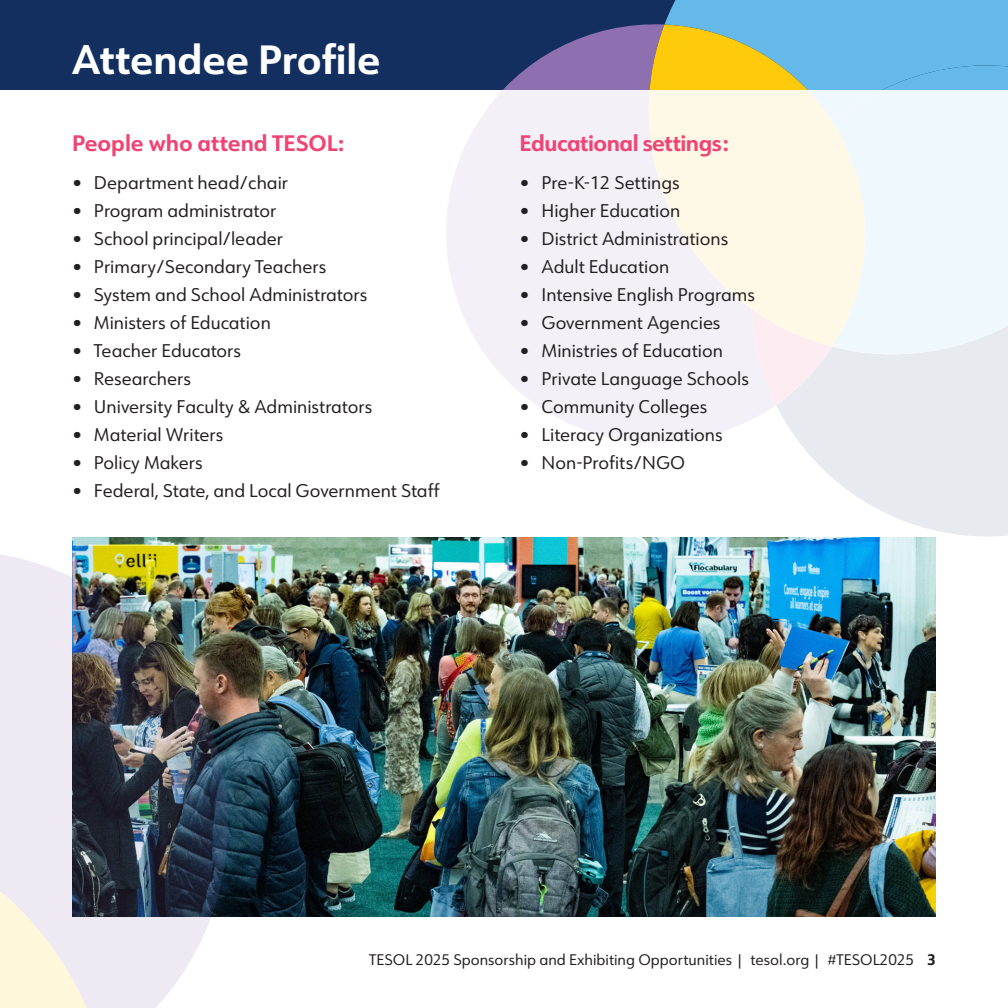
<style>
.page{position:relative;width:1008px;height:1008px;background:#fff}
.page>*{position:absolute;margin:0;border:0;box-sizing:border-box;transform-origin:0 0}
.t1{font:700 40px "URW Form";color:#fff}
.t2{font:700 22px "URW Form";letter-spacing:-.01em;color:#f04574}
.t3{font:18px "URW Form";color:#231f20}
.t4{font:15px "URW Form";color:#231f20}
.s1{font-weight:700}
</style>
<div class="page">
<svg style="left:446px;top:90px;width:329px;height:353px;fill:#f3f0f7"></svg>
<svg style="left:626px;top:90px;width:206px;height:219px;fill:#fef9e6"></svg>
<svg style="left:776px;top:118px;width:232px;height:419px;fill:#e7eaef"></svg>
<svg style="left:832px;top:90px;width:176px;height:283px;fill:#eff8fc"></svg>
<svg style="left:750px;top:123px;width:127px;height:282px"></svg>
<img style="left:72px;top:537px;width:864px;height:380px">
<img style="left:0;top:541px;width:234px;height:467px">
<svg style="left:0;top:815px;width:102px;height:193px;background:#d4d0cf"></svg>
<div style="left:0;top:0;width:1008px;height:90px;background:#132f5f"></div>
<svg style="left:503px;top:0;width:505px;height:90px"></svg>
<h1 class="t1" style="left:72px;top:32px;width:310px">Attendee Profile</h1>
<p class="t2" style="left:72px;top:128px;width:273px">People who attend TESOL:</p>
<p class="t3" style="left:72px;top:170px;width:218px">• Department head/chair</p>
<p class="t3" style="left:72px;top:198px;width:206px">• Program administrator</p>
<p class="t3" style="left:72px;top:226px;width:213px">• School principal/leader</p>
<p class="t3" style="left:72px;top:254px;width:256px">• Primary/Secondary Teachers</p>
<p class="t3" style="left:72px;top:282px;width:297px">• System and School Administrators</p>
<p class="t3" style="left:72px;top:310px;width:200px">• Ministers of Education</p>
<p class="t3" style="left:72px;top:338px;width:171px">• Teacher Educators</p>
<p class="t3" style="left:72px;top:366px;width:121px">• Researchers</p>
<p class="t3" style="left:72px;top:394px;width:302px">• University Faculty &amp; Administrators</p>
<p class="t3" style="left:72px;top:422px;width:153px">• Material Writers</p>
<p class="t3" style="left:72px;top:450px;width:132px">• Policy Makers</p>
<p class="t3" style="left:72px;top:478px;width:369px">• Federal, State, and Local Government Staff</p>
<p class="t2" style="left:520px;top:128px;width:210px">Educational settings:</p>
<p class="t3" style="left:520px;top:170px;width:162px">• Pre-K-12 Settings</p>
<p class="t3" style="left:520px;top:198px;width:162px">• Higher Education</p>
<p class="t3" style="left:520px;top:226px;width:210px">• District Administrations</p>
<p class="t3" style="left:520px;top:254px;width:151px">• Adult Education</p>
<p class="t3" style="left:520px;top:282px;width:237px">• Intensive English Programs</p>
<p class="t3" style="left:520px;top:310px;width:202px">• Government Agencies</p>
<p class="t3" style="left:520px;top:338px;width:205px">• Ministries of Education</p>
<p class="t3" style="left:520px;top:366px;width:231px">• Private Language Schools</p>
<p class="t3" style="left:520px;top:394px;width:189px">• Community Colleges</p>
<p class="t3" style="left:520px;top:422px;width:205px">• Literacy Organizations</p>
<p class="t3" style="left:520px;top:450px;width:167px">• Non-Profits/NGO</p>
<p class="t4" style="left:369px;top:949px;width:568px">TESOL 2025 Sponsorship and Exhibiting Opportunities | tesol.org | #TESOL2025 <span class="s1">3</span></p>
</div>
